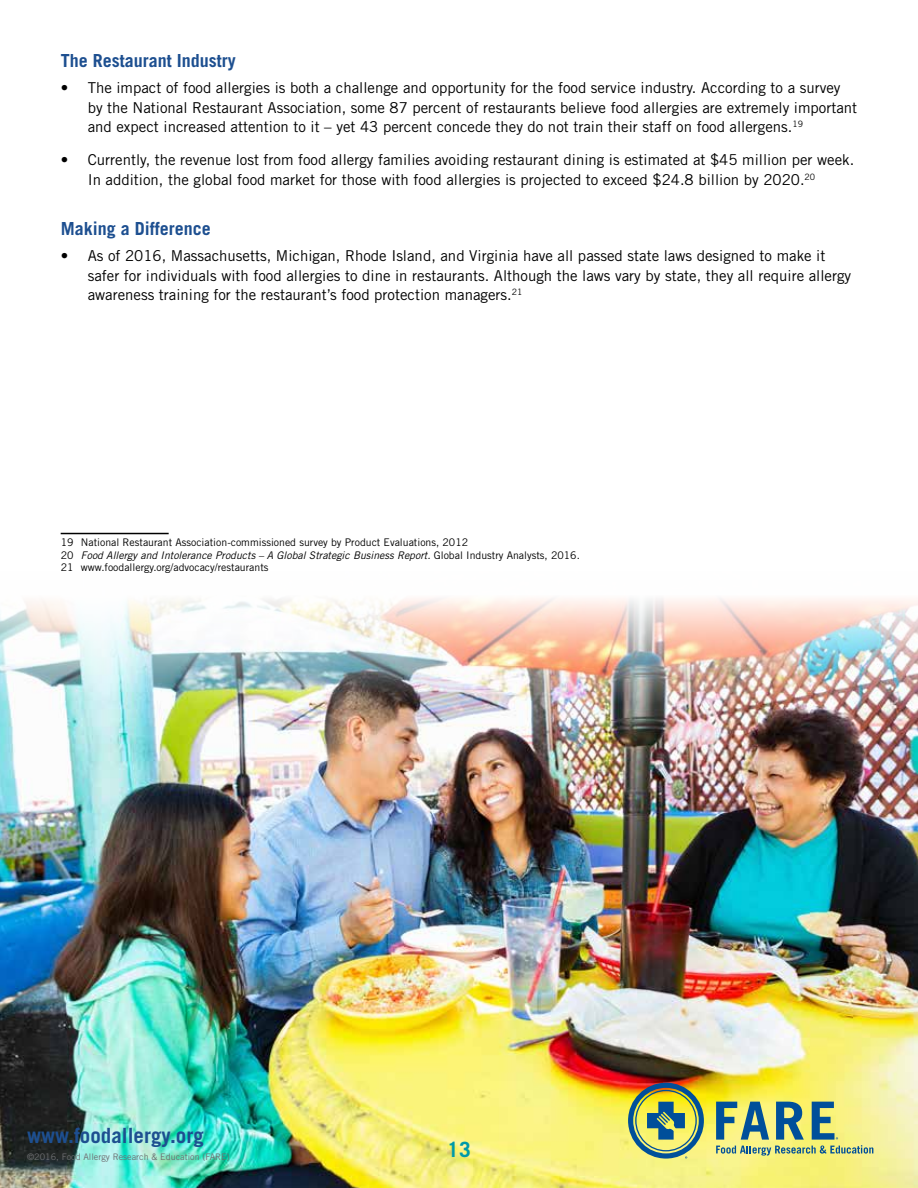
<style>
.page{position:relative;width:918px;height:1188px;background:#fff}
.page>*{position:absolute;margin:0;border:0;box-sizing:border-box;transform-origin:0 0}
.t1{font:700 21px "Trade Gothic LT Std";color:#1d4f90}
.t2{font:700 21px "Trade Gothic LT Std";color:#0099a8}
.t3{font:700 18px "Trade Gothic LT Std";color:#1d4f90}
.t4{font:15px/19.5px "Trade Gothic LT Std";color:#000}
.t5{font:10.5px/12.6px "Trade Gothic LT Std";color:#000}
.t6{font:9px "Trade Gothic LT Std";color:#6d6e71}
.s1{font-style:italic}
</style>
<div class="page">
<img style="left:0;top:598px;width:918px;height:590px">
<hr style="left:61px;top:533px;width:108px;height:1px;background:#000">
<img style="left:628px;top:1083px;width:76px;height:76px">
<svg style="left:716px;top:1102px;width:157px;height:54px;background:#a7bc89"></svg>
<p class="t3" style="left:61px;top:50px;width:176px">The Restaurant Industry</p>
<p class="t4" style="left:88px;top:78px;width:771px;text-indent:-27px">• The impact of food allergies is both a challenge and opportunity for the food service industry. According to a survey by the National Restaurant Association, some 87 percent of restaurants believe food allergies are extremely important and expect increased attention to it – yet 43 percent concede they do not train their staff on food allergens.<sup>19</sup></p>
<p class="t4" style="left:88px;top:150px;width:768px;text-indent:-27px">• Currently, the revenue lost from food allergy families avoiding restaurant dining is estimated at $45 million per week.<br>In addition, the global food market for those with food allergies is projected to exceed $24.8 billion by 2020.<sup>20</sup></p>
<p class="t3" style="left:61px;top:218px;width:152px">Making a Difference</p>
<p class="t4" style="left:88px;top:246px;width:765px;text-indent:-27px">• As of 2016, Massachusetts, Michigan, Rhode Island, and Virginia have all passed state laws designed to make it safer for individuals with food allergies to dine in restaurants. Although the laws vary by state, they all require allergy awareness training for the restaurant’s food protection managers.<sup>21</sup></p>
<p class="t5" style="left:61px;top:536px;width:521px">19 National Restaurant Association-commissioned survey by Product Evaluations, 2012<br>20 <span class="s1">Food Allergy and Intolerance Products – A Global Strategic Business Report.</span> Global Industry Analysts, 2016.<br>21 www.foodallergy.org/advocacy/restaurants</p>
<h1 class="t1" style="left:27px;top:1122px;width:178px">www.foodallergy.org</h1>
<p class="t6" style="left:27px;top:1151px;width:204px">©2016, Food Allergy Research &amp; Education (FARE)</p>
<h1 class="t2" style="left:447px;top:1136px;width:25px">13</h1>
</div>
